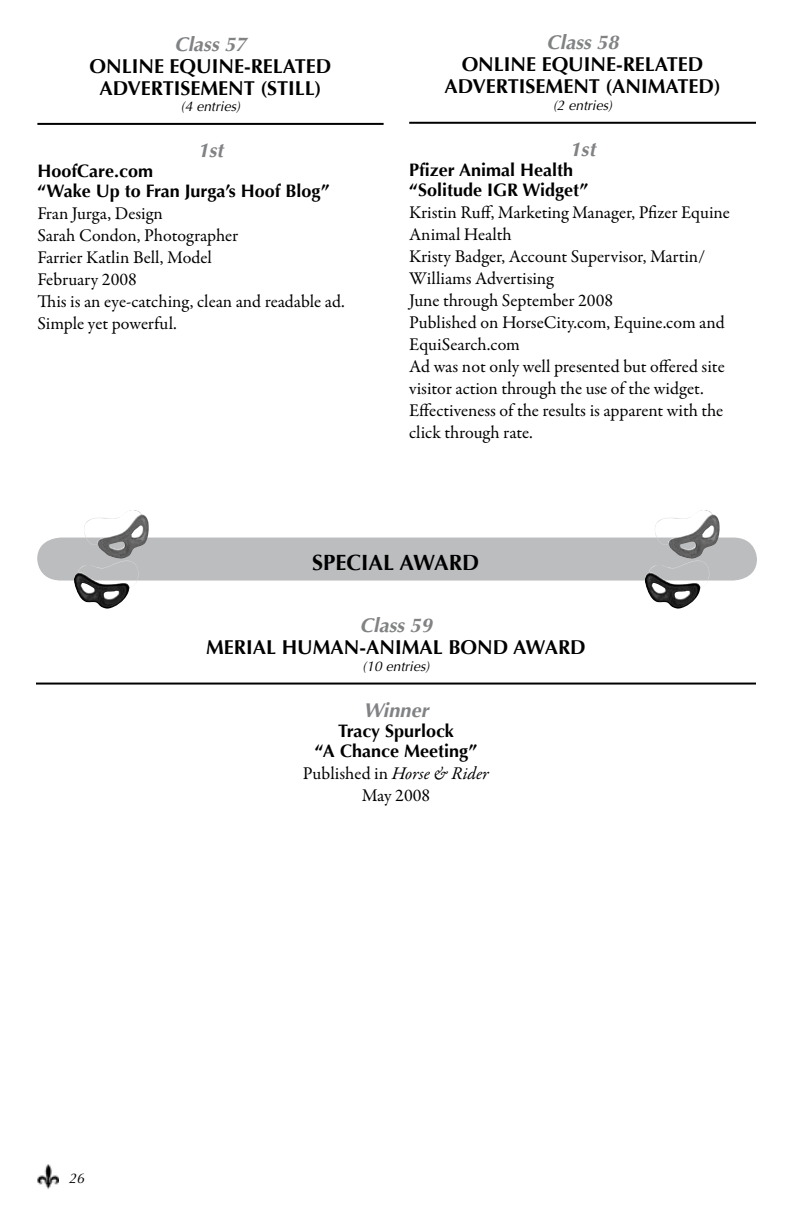
<style>
.page{position:relative;width:792px;height:1224px;background:#fff}
.page>*{position:absolute;margin:0;border:0;box-sizing:border-box;transform-origin:0 0}
.t1{font:700 22px "Optima";color:#000}
.t2{font:700 20px/22px "Optima";color:#000;text-align:center}
.t3{font:italic 700 20px "Optima";color:#808284}
.t4{font:18px/22px "Garamond Premr Pro";color:#000}
.t5{font:700 18px/20px "Optima";color:#000}
.t6{font:italic 14px "Optima";color:#000}
.s1{font-style:italic}
</style>
<div class="page">
<img style="left:37px;top:1164px;width:21px;height:25px">
<hr style="left:37px;top:123px;width:347px;height:2px;background:#000">
<hr style="left:36px;top:683px;width:720px;height:2px;background:#000">
<div style="left:37px;top:538px;width:720px;height:43px;background:#bcbdbf"></div>
<img style="left:74px;top:510px;width:75px;height:98px">
<img style="left:645px;top:510px;width:74px;height:98px">
<hr style="left:409px;top:122px;width:347px;height:2px;background:#000">
<p class="t3" style="left:174px;top:32px;width:74px">Class 57</p>
<p class="t2" style="left:90px;top:55px;width:243px">ONLINE EQU INE-RELATED<br>ADVERTISEMENT (STILL)</p>
<p class="t6" style="left:181px;top:99px;width:61px">(4 entries)</p>
<p class="t3" style="left:198px;top:139px;width:27px">1st</p>
<p class="t5" style="left:37px;top:162px;width:294px">H oofCare.com<br>“Wake U p to Fran Jurga’s H oof Blog”</p>
<p class="t4" style="left:37px;top:203px;width:309px">Fran Jurga, Design<br>Sarah Condon, Photographer<br>Farrier Katlin Bell, Model<br>February 2008<br>This is an eye-catching, clean and readable ad.<br>Simple yet powerful.</p>
<p class="t3" style="left:546px;top:31px;width:74px">Class 58</p>
<p class="t2" style="left:444px;top:54px;width:278px">ONLINE EQU INE-RELATED<br>ADVERTISEMENT (ANIMATED)</p>
<p class="t6" style="left:553px;top:97px;width:61px">(2 entries)</p>
<p class="t3" style="left:570px;top:138px;width:27px">1st</p>
<p class="t5" style="left:409px;top:160px;width:181px">Pfizer Animal H ealth “Solitude IGR Widget”</p>
<p class="t4" style="left:409px;top:202px;width:322px">Kristin Ruff, Marketing Manager, Pfizer Equine Animal Health<br>Kristy Badger, Account Supervisor, Martin/ Williams Advertising<br>June through September 2008<br>Published on HorseCity.com, Equine.com and EquiSearch.com<br>Ad was not only well presented but offered site visitor action through the use of the widget.<br>Effectiveness of the results is apparent with the click through rate.</p>
<p class="t1" style="left:312px;top:550px;width:13px">specia</p>
<p class="t1" style="left:383px;top:550px;width:34px">l award</p>
<p class="t3" style="left:360px;top:614px;width:74px">Class 59</p>
<p class="t2" style="left:206px;top:637px;width:93px">MERIAL HUM</p>
<p class="t2" style="left:331px;top:637px;width:257px">AN-ANIMAL BOND AWARD</p>
<p class="t6" style="left:363px;top:658px;width:68px">(1 0 entries)</p>
<p class="t3" style="left:363px;top:699px;width:67px">Winner</p>
<p class="t5" style="left:315px;top:721px;width:164px;text-align:center">Tracy Spurlock<br>“A Chance Meeting”</p>
<p class="t4" style="left:303px;top:763px;width:188px;text-align:center">Published in <span class="s1">Horse &amp; Rider<br></span>May 2008</p>
<p class="t6" style="left:69px;top:1171px;width:17px">26</p>
</div>
